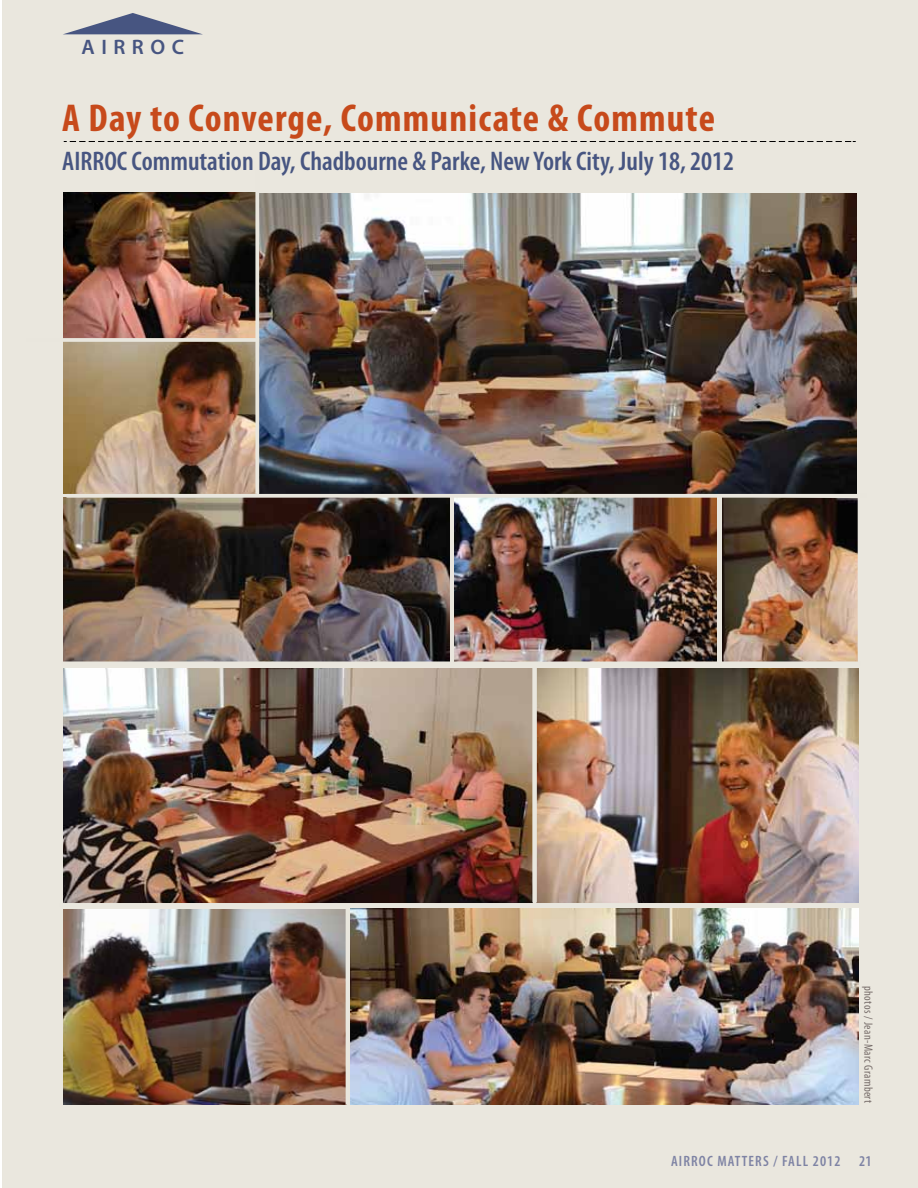
<style>
.page{position:relative;width:918px;height:1188px;background:#fff}
.page>*{position:absolute;margin:0;border:0;box-sizing:border-box;transform-origin:0 0}
.t1{font:700 condensed 39px "Myriad Pro";letter-spacing:.03em;color:#c74a1b}
.t2{font:600 condensed 27px "Myriad Pro";color:#475581}
.t3{font:600 21px "Myriad Pro";letter-spacing:.31em;color:#475581}
.t4{font:600 condensed 15px "Myriad Pro";letter-spacing:.075em;color:#7e83a4}
.t5{font:condensed 12px "Myriad Pro";letter-spacing:.03em;color:#776d6a}
</style>
<div class="page">
<div style="left:2px;top:0;width:916px;height:1188px;background:#eae7de"></div>
<img style="left:537px;top:668px;width:321px;height:235px">
<img style="left:64px;top:193px;width:191px;height:145px">
<img style="left:722px;top:498px;width:136px;height:163px">
<img style="left:259px;top:193px;width:598px;height:301px">
<img style="left:454px;top:498px;width:263px;height:163px">
<img style="left:64px;top:342px;width:191px;height:152px">
<img style="left:64px;top:498px;width:385px;height:163px">
<img style="left:63px;top:668px;width:469px;height:235px">
<img style="left:351px;top:908px;width:508px;height:196px">
<img style="left:63px;top:909px;width:283px;height:195px">
<svg style="left:67px;top:494px;width:799px;height:4px;background:#dfdcd3"></svg>
<svg style="left:61px;top:661px;width:800px;height:4px;background:#dcd7cf"></svg>
<hr style="left:60px;top:903px;width:799px;height:4px;background:#e9e6dd">
<svg style="left:26px;top:338px;width:229px;height:4px"></svg>
<svg style="left:255px;top:171px;width:4px;height:323px"></svg>
<hr style="left:450px;top:497px;width:4px;height:170px;background:#e9e6dd">
<hr style="left:718px;top:496px;width:4px;height:170px;background:#e9e6dd">
<div style="left:532px;top:665px;width:5px;height:238px;background:#e9e6dd"></div>
<hr style="left:346px;top:904px;width:3px;height:201px;background:#e9e6dd">
<svg style="left:63px;top:13px;width:140px;height:21px;background:#999eb0"></svg>
<svg style="left:64px;top:141px;width:792px;height:1px"></svg>
<p class="t3" style="left:82px;top:35px;width:104px">AIRROC</p>
<h1 class="t1" style="left:62px;top:96px;width:654px">A Day to Converge, Communicate &amp; Commute</h1>
<p class="t2" style="left:62px;top:146px;width:674px">AIRROC Commutation Day, Chadbourne &amp; Parke, New York City, July 18, 2012</p>
<p class="t5" style="left:875px;top:986px;width:119px;rotate:90deg">photos / Jean-Marc Grambert</p>
<p class="t4" style="left:671px;top:1153px;width:202px">AIRROC MATTERS / FALL 2012 21</p>
</div>
